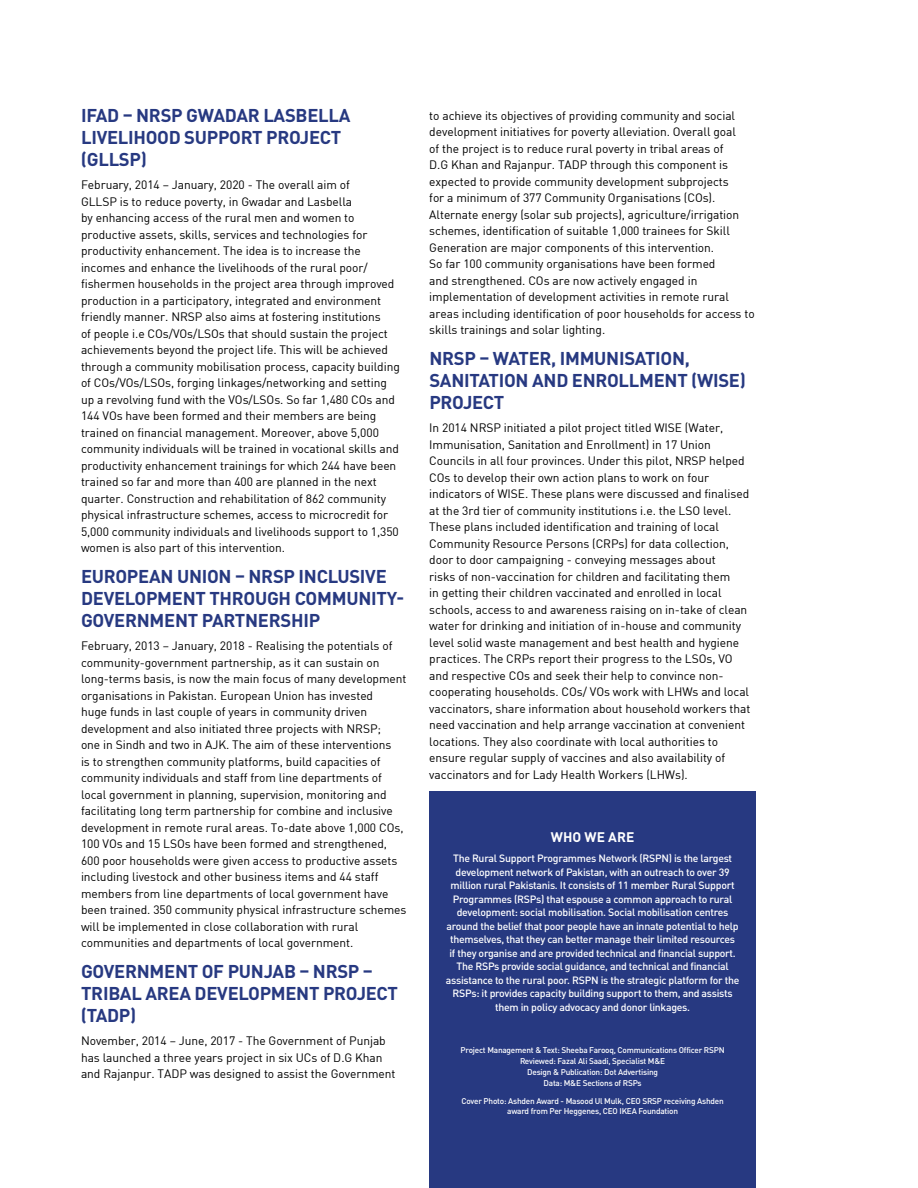
<style>
.page{position:relative;width:918px;height:1188px;background:#fff}
.page>*{position:absolute;margin:0;border:0;box-sizing:border-box;transform-origin:0 0}
.t1{font:700 18.3px/22px "DIN Pro";letter-spacing:-.015em;color:#273981}
.t2{font:700 13.8px "DIN Pro";color:#fff}
.t3{font:12px/16.5px "DIN";letter-spacing:-.005em;color:#000}
.t4{font:500 10.5px/13.5px "DIN Pro";letter-spacing:-.025em;color:#fff;text-align:center}
.t5{font:500 8.25px/10.9px "DIN Pro";letter-spacing:-.025em;color:#fff;text-align:center}
</style>
<div class="page">
<div style="left:429px;top:791px;width:327px;height:397px;background:#273981"></div>
<h1 class="t1" style="left:81px;top:102px;width:271px">IFAD – NRSP GWADAR LASBELLA<br>LIVELIHOOD SUPPORT PROJECT (GLLSP)</h1>
<p class="t3" style="left:81px;top:176px;width:320px">February, 2014 – January, 2020 - The overall aim of<br>GLLSP is to reduce poverty, in Gwadar and Lasbella<br>by enhancing access of the rural men and women to productive assets, skills, services and technologies for productivity enhancement. The idea is to increase the incomes and enhance the livelihoods of the rural poor/ fishermen households in the project area through improved production in a participatory, integrated and environment friendly manner. NRSP also aims at fostering institutions<br>of people i.e COs/VOs/LSOs that should sustain the project achievements beyond the project life. This will be achieved through a community mobilisation process, capacity building of COs/VOs/LSOs, forging linkages/networking and setting up a revolving fund with the VOs/LSOs. So far 1,480 COs and 144 VOs have been formed and their members are being trained on financial management. Moreover, above 5,000 community individuals will be trained in vocational skills and productivity enhancement trainings for which 244 have been trained so far and more than 400 are planned in the next quarter. Construction and rehabilitation of 862 community physical infrastructure schemes, access to microcredit for 5,000 community individuals and livelihoods support to 1,350 women is also part of this intervention.</p>
<h1 class="t1" style="left:81px;top:563px;width:325px">EUROPEAN UNION – NRSP INCLUSIVE<br>DEVELOPMENT THROUGH COMMUNITY-<br>GOVERNMENT PARTNERSHIP</h1>
<p class="t3" style="left:81px;top:637px;width:327px">February, 2013 – January, 2018 - Realising the potentials of community-government partnership, as it can sustain on long-terms basis, is now the main focus of many development organisations in Pakistan. European Union has invested<br>huge funds in last couple of years in community driven development and also initiated three projects with NRSP;<br>one in Sindh and two in AJK. The aim of these interventions<br>is to strengthen community platforms, build capacities of community individuals and staff from line departments of local government in planning, supervision, monitoring and facilitating long term partnership for combine and inclusive development in remote rural areas. To-date above 1,000 COs, 100 VOs and 15 LSOs have been formed and strengthened, 600 poor households were given access to productive assets including livestock and other business items and 44 staff members from line departments of local government have been trained. 350 community physical infrastructure schemes will be implemented in close collaboration with rural communities and departments of local government.</p>
<h1 class="t1" style="left:81px;top:958px;width:319px">GOVERNMENT OF PUNJAB – NRSP –<br>TRIBAL AREA DEVELOPMENT PROJECT (TADP)</h1>
<p class="t3" style="left:81px;top:1032px;width:316px">November, 2014 – June, 2017 - The Government of Punjab has launched a three years project in six UCs of D.G Khan and Rajanpur. TADP was designed to assist the Government</p>
<p class="t3" style="left:429px;top:107px;width:327px">to achieve its objectives of providing community and social development initiatives for poverty alleviation. Overall goal<br>of the project is to reduce rural poverty in tribal areas of<br>D.G Khan and Rajanpur. TADP through this component is expected to provide community development subprojects<br>for a minimum of 377 Community Organisations (COs).<br>Alternate energy (solar sub projects), agriculture/irrigation schemes, identification of suitable 1,000 trainees for Skill Generation are major components of this intervention.<br>So far 100 community organisations have been formed<br>and strengthened. COs are now actively engaged in implementation of development activities in remote rural areas including identification of poor households for access to skills trainings and solar lighting.</p>
<h1 class="t1" style="left:429px;top:345px;width:318px">NRSP – WATER, IMMUNISATION,<br>SANITATION AND ENROLLMENT (WISE)<br>PROJECT</h1>
<p class="t3" style="left:429px;top:419px;width:323px">In 2014 NRSP initiated a pilot project titled WISE (Water, Immunisation, Sanitation and Enrollment) in 17 Union Councils in all four provinces. Under this pilot, NRSP helped COs to develop their own action plans to work on four indicators of WISE. These plans were discussed and finalised at the 3rd tier of community institutions i.e. the LSO level.<br>These plans included identification and training of local Community Resource Persons (CRPs) for data collection, door to door campaigning - conveying messages about<br>risks of non-vaccination for children and facilitating them<br>in getting their children vaccinated and enrolled in local schools, access to and awareness raising on in-take of clean water for drinking and initiation of in-house and community level solid waste management and best health and hygiene practices. The CRPs report their progress to the LSOs, VO and respective COs and seek their help to convince non&shy;cooperating households. COs/ VOs work with LHWs and local vaccinators, share information about household workers that need vaccination and help arrange vaccination at convenient locations. They also coordinate with local authorities to ensure regular supply of vaccines and also availability of vaccinators and for Lady Health Workers (LHWs).</p>
<p class="t2" style="left:551px;top:826px;width:85px">WHO WE ARE</p>
<p class="t4" style="left:446px;top:850px;width:295px">The Rural Support Programmes Network (RSPN) is the largest development network of Pakistan, with an outreach to over 39 million rural Pakistanis. It consists of 11 member Rural Support Programmes (RSPs) that espouse a common approach to rural development: social mobilisation. Social mobilisation centres around the belief that poor people have an innate potential to help themselves, that they can better manage their limited resources if they organise and are provided technical and financial support.<br>The RSPs provide social guidance, and technical and financial assistance to the rural poor. RSPN is the strategic platform for the RSPs: it provides capacity building support to them, and assists them in policy advocacy and donor linkages.</p>
<p class="t5" style="left:461px;top:1044px;width:266px">Project Management &amp; Text: Sheeba Farooq, Communications Officer RSPN Reviewed: Fazal Ali Saadi, Specialist M&amp;E<br>Design &amp; Publication: Dot Advertising<br>Data: M&amp;E Sections of RSPs</p>
<p class="t5" style="left:461px;top:1094px;width:264px">Cover Photo: Ashden Award - Masood Ul Mulk, CEO SRSP receiving Ashden award from Per Heggenes, CEO IKEA Foundation</p>
</div>
